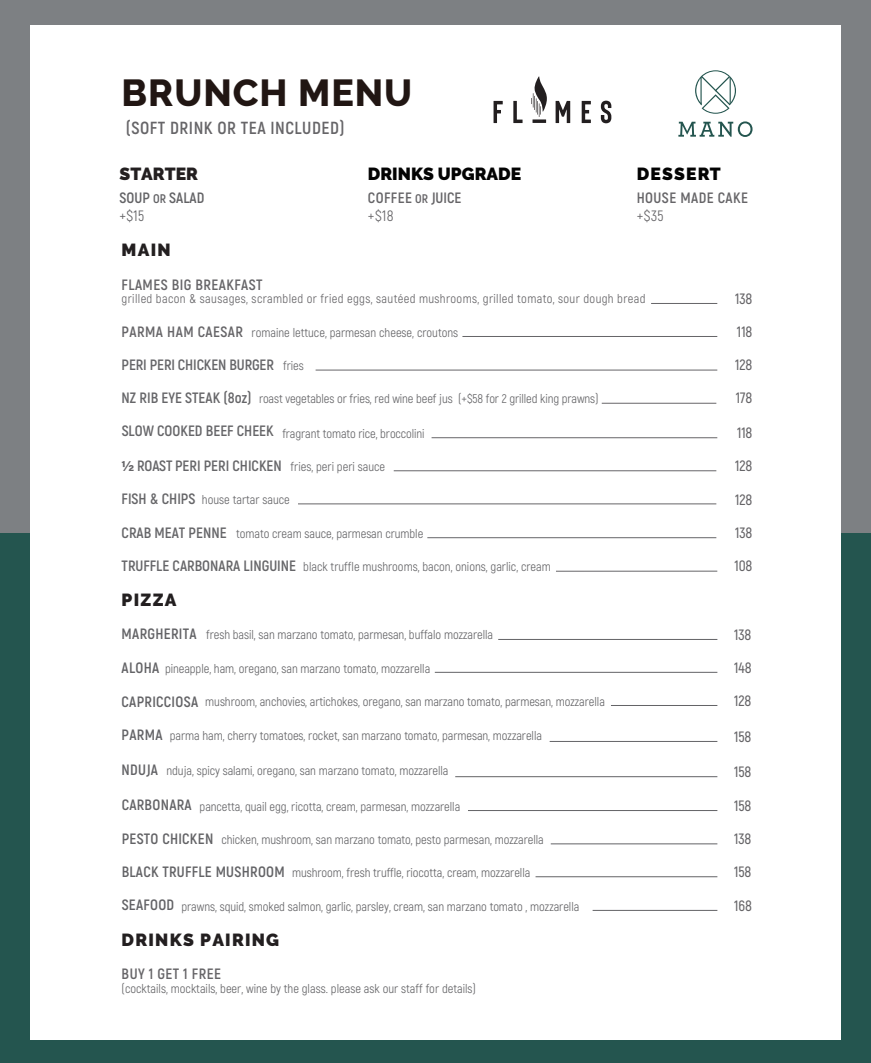
<style>
.page{position:relative;width:871px;height:1063px;background:#fff}
.page>*{position:absolute;margin:0;border:0;box-sizing:border-box;transform-origin:0 0}
.t1{font:800 37.5px "Raleway";letter-spacing:.025em;color:#211613}
.t2{font:700 17.5px "Akrobat";letter-spacing:.03em;color:#666568}
.t3{font:900 17.5px "Raleway";letter-spacing:.07em;color:#231f20}
.t4{font:900 17.5px "Raleway";color:#030303}
.t5{font:900 17.5px "Raleway";letter-spacing:.07em;color:#030303}
.t6{font:900 17.5px "Raleway";color:#231f20}
.t7{font:700 15px "Akrobat";letter-spacing:-.01em;color:#666669}
.t8{font:700 15px/17.5px "Akrobat";letter-spacing:.03em;color:#666568}
.t9{font:600 15px "Akrobat";color:#666568}
.t10{font:700 15px/17.5px "Akrobat";color:#636366}
.t11{font:15px "Akrobat";color:#666568}
.t12{font:12.5px "Akrobat";letter-spacing:-.005em;color:#666669}
.t13{font:12.5px "Akrobat";letter-spacing:.03em;color:#666568}
.s1{font-size:12.5px}
.s2{font-weight:400}
.s3{font-weight:700;font-size:15px;color:#666568}
.s4{color:#636366}
.s5{font-weight:400;font-size:12.5px}
.s6{font-weight:700;font-size:15px}
.s7{font-weight:700;font-size:15px;color:#636366}
</style>
<div class="page">
<div style="left:0;top:516px;width:870px;height:547px;background:#24554f"></div>
<div style="left:0;top:0;width:870px;height:532px;background:#7d8083"></div>
<div style="left:30px;top:25px;width:810px;height:1014px;background:#fff"></div>
<svg style="left:493px;top:101px;width:9px;height:22px"></svg>
<svg style="left:513px;top:101px;width:9px;height:22px"></svg>
<svg style="left:581px;top:101px;width:9px;height:22px"></svg>
<svg style="left:600px;top:101px;width:11px;height:22px"></svg>
<svg style="left:555px;top:101px;width:15px;height:22px"></svg>
<svg style="left:532px;top:119px;width:14px;height:4px"></svg>
<svg style="left:531px;top:77px;width:15px;height:40px"></svg>
<svg style="left:678px;top:121px;width:74px;height:16px"></svg>
<svg style="left:695px;top:70px;width:40px;height:44px"></svg>
<hr style="left:462px;top:336px;width:255px;height:1px;background:#666568">
<hr style="left:315px;top:370px;width:402px;height:1px;background:#666568">
<hr style="left:651px;top:303px;width:66px;height:1px;background:#666568">
<hr style="left:601px;top:403px;width:115px;height:1px;background:#666568">
<hr style="left:431px;top:437px;width:286px;height:1px;background:#666568">
<hr style="left:393px;top:470px;width:323px;height:1px;background:#666568">
<hr style="left:298px;top:504px;width:418px;height:1px;background:#666568">
<hr style="left:556px;top:571px;width:161px;height:1px;background:#666568">
<hr style="left:427px;top:537px;width:289px;height:1px;background:#666568">
<hr style="left:498px;top:639px;width:219px;height:1px;background:#636366">
<hr style="left:434px;top:672px;width:283px;height:1px;background:#636366">
<hr style="left:610px;top:705px;width:107px;height:1px;background:#636366">
<hr style="left:549px;top:741px;width:168px;height:1px;background:#636366">
<hr style="left:468px;top:810px;width:249px;height:1px;background:#636366">
<hr style="left:550px;top:844px;width:167px;height:1px;background:#636366">
<hr style="left:535px;top:876px;width:182px;height:1px;background:#636366">
<hr style="left:592px;top:910px;width:125px;height:1px;background:#636366">
<hr style="left:455px;top:776px;width:262px;height:1px;background:#636366">
<h1 class="t1" style="left:122px;top:71px;width:292px">BRUNCH MENU</h1>
<h2 class="t2" style="left:126px;top:117px;width:220px">(SOFT DRINK OR TEA INCLUDED)</h2>
<h2 class="t4" style="left:368px;top:164px;width:155px">DRINKS UPGRADE</h2>
<p class="t8" style="left:368px;top:189px;width:95px">COFFEE <span class="s1">OR</span> JUICE <span class="s2">+$18</span></p>
<h2 class="t6" style="left:119px;top:164px;width:80px">STARTER</h2>
<p class="t10" style="left:119px;top:189px;width:86px">SOUP <span class="s1">OR</span> SALAD <span class="s2">+$15</span></p>
<h2 class="t3" style="left:122px;top:240px;width:51px">MAIN</h2>
<h2 class="t5" style="left:636px;top:164px;width:85px">DESSERT</h2>
<p class="t8" style="left:636px;top:189px;width:113px">HOUSE MADE CAKE</p>
<p class="t11" style="left:636px;top:207px;width:28px">+$35</p>
<p class="t8" style="left:122px;top:276px;width:142px">FLAMES BIG BREAKFAST</p>
<p class="t13" style="left:122px;top:292px;width:525px">grilled bacon &amp; sausages, scrambled or fried eggs, sautéed mushrooms, grilled tomato, sour dough bread</p>
<p class="t9" style="left:734px;top:290px;width:19px">138</p>
<p class="t12" style="left:122px;top:325px;width:338px"><span class="s3">PARMA HAM CAESAR</span> romaine lettuce, parmesan cheese, croutons</p>
<p class="t9" style="left:736px;top:323px;width:17px"><span class="s4">1</span>18</p>
<p class="t7" style="left:122px;top:355px;width:184px">PERI PERI CHICKEN BURGER <span class="s5">fries</span></p>
<p class="t9" style="left:735px;top:356px;width:19px">128</p>
<p class="t12" style="left:122px;top:391px;width:478px"><span class="s6">NZ RIB EYE STEAK (8oz)</span> roast vegetables or fries, red wine beef jus (+$58 for 2 grilled king prawns)</p>
<p class="t9" style="left:735px;top:389px;width:18px">178</p>
<p class="t12" style="left:122px;top:426px;width:304px"><span class="s6">SLOW COOKED BEEF CHEEK</span> fragrant tomato rice, broccolini</p>
<p class="t9" style="left:736px;top:423px;width:17px">118</p>
<p class="t7" style="left:137px;top:456px;width:249px">ROAST PERI PERI CHICKEN <span class="s5">fries, peri peri sauce</span></p>
<p class="t9" style="left:735px;top:456px;width:19px">128</p>
<p class="t12" style="left:122px;top:492px;width:170px"><span class="s6">FISH &amp; CHIPS</span> house tartar sauce</p>
<p class="t9" style="left:735px;top:490px;width:19px">128</p>
<p class="t12" style="left:122px;top:526px;width:303px"><span class="s6">CRAB MEAT PENNE</span> tomato cream sauce, parmesan crumble</p>
<p class="t9" style="left:734px;top:524px;width:19px">138</p>
<p class="t12" style="left:122px;top:559px;width:430px"><span class="s6">TRUFFLE CARBONARA LINGUINE</span> black truffle mushrooms, bacon, onions, garlic, cream</p>
<p class="t9" style="left:734px;top:557px;width:20px">108</p>
<h2 class="t3" style="left:122px;top:590px;width:56px">PIZZA</h2>
<p class="t12" style="left:122px;top:628px;width:373px"><span class="s7">MARGHERITA</span> fresh basil, san marzano tomato, parmesan, buffalo mozzarella</p>
<p class="t9" style="left:733px;top:625px;width:19px">138</p>
<p class="t12" style="left:122px;top:661px;width:310px"><span class="s7">ALOHA</span> pineapple, ham, oregano, san marzano tomato, mozzarella</p>
<p class="t9" style="left:733px;top:658px;width:19px">148</p>
<p class="t12" style="left:122px;top:694px;width:484px"><span class="s7">CAPRICCIOSA</span> mushroom, anchovies, artichokes, oregano, san marzano tomato, parmesan, mozzarella</p>
<p class="t9" style="left:733px;top:691px;width:19px">128</p>
<p class="t12" style="left:122px;top:728px;width:422px"><span class="s7">PARMA</span> parma ham, cherry tomatoes, rocket, san marzano tomato, parmesan, mozzarella</p>
<p class="t9" style="left:733px;top:727px;width:19px">158</p>
<p class="t12" style="left:122px;top:763px;width:328px"><span class="s7">NDUJA</span> nduja, spicy salami, oregano, san marzano tomato, mozzarella</p>
<p class="t9" style="left:733px;top:763px;width:19px">158</p>
<p class="t12" style="left:122px;top:799px;width:340px"><span class="s7">CARBONARA</span> pancetta, quail egg, ricotta, cream, parmesan, mozzarella</p>
<p class="t9" style="left:733px;top:796px;width:19px">158</p>
<p class="t12" style="left:122px;top:832px;width:423px"><span class="s7">PESTO CHICKEN</span> chicken, mushroom, san marzano tomato, pesto parmesan, mozzarella</p>
<p class="t9" style="left:733px;top:830px;width:19px">138</p>
<p class="t12" style="left:122px;top:866px;width:410px"><span class="s7">BLACK TRUFFLE MUSHROOM</span> mushroom, fresh truffle, riocotta, cream, mozzarella</p>
<p class="t9" style="left:733px;top:863px;width:19px">158</p>
<p class="t12" style="left:122px;top:899px;width:459px"><span class="s7">SEAFOOD</span> prawns, squid, smoked salmon, garlic, parsley, cream, san marzano tomato , mozzarella</p>
<p class="t9" style="left:733px;top:896px;width:19px">168</p>
<h2 class="t3" style="left:122px;top:929px;width:159px">DRINKS PAIRING</h2>
<p class="t8" style="left:122px;top:965px;width:101px">BUY 1 GET 1 FREE</p>
<p class="t12" style="left:122px;top:981px;width:356px">(cocktails, mocktails, beer, wine by the glass. please ask our staff for details)</p>
</div>
